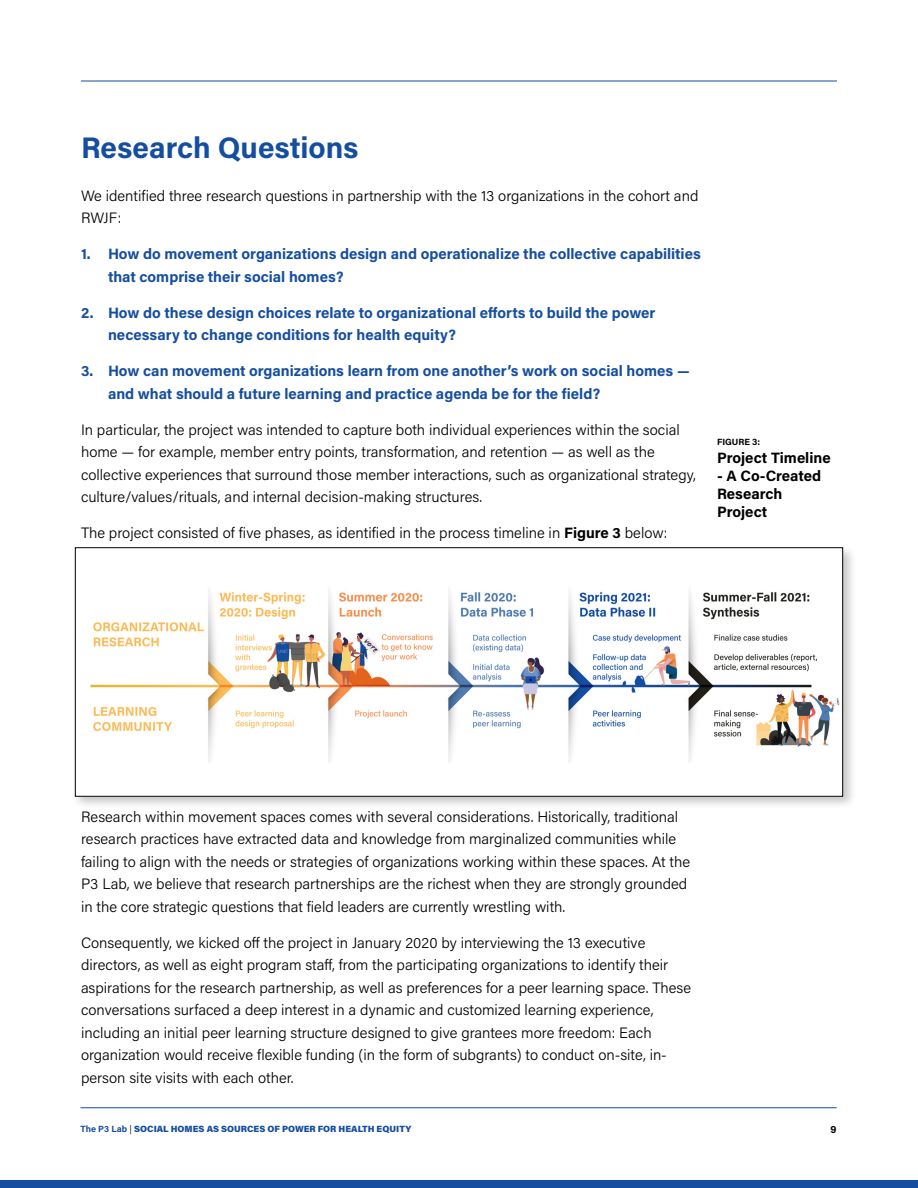
<style>
.page{position:relative;width:918px;height:1188px;background:#fff}
.page>*{position:absolute;margin:0;border:0;box-sizing:border-box;transform-origin:0 0}
.t1{font:700 29.7px "Acumin Pro";color:#154ea0}
.t2{font:300 15px/22.5px "Acumin Pro";color:#000}
.t3{font:700 15px/22.5px "Acumin Pro";color:#154ea0}
.t4{font:700 15px/18px "Acumin Pro";color:#000}
.t5{font:700 10.5px "Acumin Pro";color:#000}
.t6{font:900 9px "Acumin Pro";color:#154ea0}
.t7{font:700 9px "Acumin Pro";letter-spacing:.005em;color:#000}
.s1{font-weight:700}
.s2{font-weight:300;color:#000}
</style>
<div class="page">
<div style="left:0;top:1180px;width:918px;height:8px;background:#154ea0"></div>
<hr style="left:80px;top:1107px;width:757px;height:1px;background:#154ea0">
<hr style="left:81px;top:81px;width:756px;height:1px;background:#154ea0">
<div style="left:72px;top:544px;width:785px;height:266px;background:#000;opacity:.23"></div>
<img style="left:77px;top:550px;width:764px;height:244px">
<h1 class="t1" style="left:81px;top:127px;width:279px">Research Questions</h1>
<p class="t2" style="left:81px;top:184px;width:619px">We identified three research questions in partnership with the 13 organizations in the cohort and<br>RWJF:</p>
<p class="t3" style="left:108px;top:242px;width:594px;text-indent:-27px">1. How do movement organizations design and operationalize the collective capabilities that comprise their social homes?</p>
<p class="t3" style="left:108px;top:301px;width:549px;text-indent:-27px">2. How do these design choices relate to organizational efforts to build the power necessary to change conditions for health equity?</p>
<p class="t3" style="left:108px;top:359px;width:583px;text-indent:-27px">3. How can movement organizations learn from one another’s work on social homes — and what should a future learning and practice agenda be for the field?</p>
<p class="t2" style="left:81px;top:418px;width:617px">In particular, the project was intended to capture both individual experiences within the social home — for example, member entry points, transformation, and retention — as well as the collective experiences that surround those member interactions, such as organizational strategy, culture/values/rituals, and internal decision-making structures.</p>
<p class="t2" style="left:81px;top:521px;width:588px">The project consisted of five phases, as identified in the process timeline in <span class="s1">Figure 3</span> below:</p>
<p class="t7" style="left:717px;top:436px;width:45px">FIGURE 3:</p>
<p class="t4" style="left:717px;top:448px;width:115px">Project Timeline</p>
<p class="t4" style="left:717px;top:466px;width:106px">- A Co-Created<br>Research<br>Project</p>
<p class="t2" style="left:81px;top:805px;width:611px">Research within movement spaces comes with several considerations. Historically, traditional research practices have extracted data and knowledge from marginalized communities while failing to align with the needs or strategies of organizations working within these spaces. At the P3 Lab, we believe that research partnerships are the richest when they are strongly grounded in the core strategic questions that field leaders are currently wrestling with.</p>
<p class="t2" style="left:81px;top:931px;width:612px">Consequently, we kicked off the project in January 2020 by interviewing the 13 executive directors, as well as eight program staff, from the participating organizations to identify their aspirations for the research partnership, as well as preferences for a peer learning space. These conversations surfaced a deep interest in a dynamic and customized learning experience, including an initial peer learning structure designed to give grantees more freedom: Each organization would receive flexible funding (in the form of subgrants) to conduct on-site, in&shy;person site visits with each other.</p>
<p class="t6" style="left:80px;top:1122px;width:332px"><span class="s1">The P3 Lab</span> <span class="s2">|</span> SOCIAL HOMES AS SOURCES OF POWER FOR HEALTH EQUITY</p>
<p class="t5" style="left:831px;top:1122px;width:8px">9</p>
</div>
